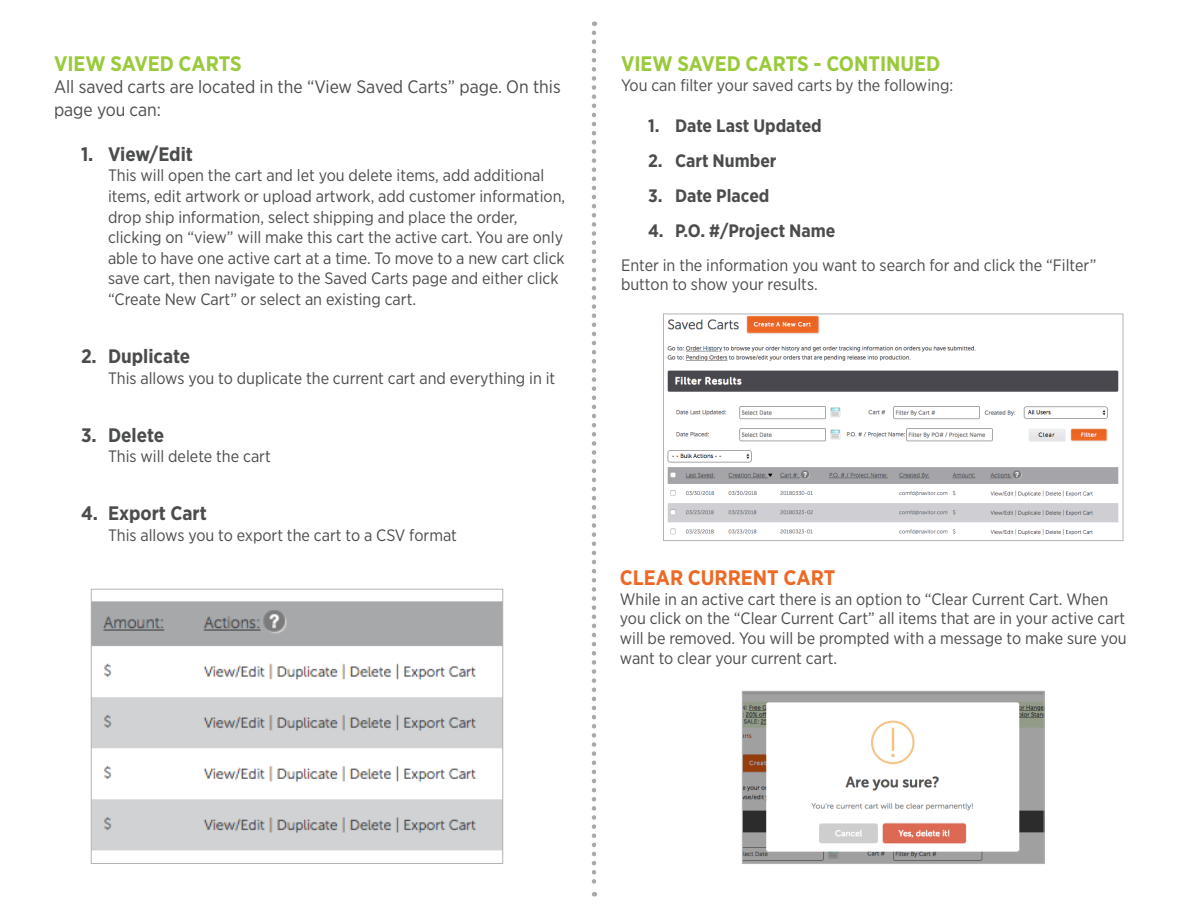
<style>
.page{position:relative;width:1188px;height:918px;background:#fff}
.page>*{position:absolute;margin:0;border:0;box-sizing:border-box;transform-origin:0 0}
.t1{font:700 21px "Gotham Narrow";color:#99ca3b}
.t2{font:700 21px "Gotham Narrow";color:#ec6a25}
.t3{font:700 19.5px "Gotham Narrow";color:#4b4c4d}
.t4{font:18px/22.5px "Gotham Narrow";color:#4b4c4d}
.t5{font:700 18px "Gotham Narrow";color:#4b4c4d}
.t6{font:16.5px/20.7px "Gotham Narrow";color:#4b4c4d}
</style>
<div class="page">
<svg style="left:592px;top:33px;width:4px;height:863px"></svg>
<img style="left:93px;top:601px;width:408px;height:250px">
<div style="left:91px;top:589px;width:412px;height:275px;border:1px solid #b2b3b7"></div>
<img style="left:667px;top:315px;width:452px;height:220px">
<div style="left:663px;top:313px;width:460px;height:228px;border:1px solid #b2b3b7"></div>
<img style="left:744px;top:693px;width:299px;height:169px">
<div style="left:742px;top:691px;width:303px;height:173px;border:1px solid #b2b3b7"></div>
<p class="t1" style="left:54px;top:50px;width:189px">VIEW SAVED CARTS</p>
<p class="t4" style="left:54px;top:75px;width:508px">All saved carts are located in the “View Saved Carts” page. On this page you can:</p>
<p class="t3" style="left:81px;top:141px;width:113px">1. View/Edit</p>
<p class="t6" style="left:108px;top:165px;width:459px">This will open the cart and let you delete items, add additional items, edit artwork or upload artwork, add customer information, drop ship information, select shipping and place the order, clicking on “view” will make this cart the active cart. You are only able to have one active cart at a time. To move to a new cart click save cart, then navigate to the Saved Carts page and either click “Create New Cart” or select an existing cart.</p>
<p class="t3" style="left:81px;top:344px;width:111px">2. Duplicate</p>
<p class="t6" style="left:108px;top:367px;width:449px">This allows you to duplicate the current cart and everything in it</p>
<p class="t3" style="left:81px;top:422px;width:85px">3. Delete</p>
<p class="t6" style="left:108px;top:446px;width:164px">This will delete the cart</p>
<p class="t3" style="left:81px;top:501px;width:127px">4. Export Cart</p>
<p class="t6" style="left:108px;top:525px;width:350px">This allows you to export the cart to a CSV format</p>
<p class="t1" style="left:621px;top:50px;width:321px">VIEW SAVED CARTS - CONTINUED</p>
<p class="t6" style="left:621px;top:74px;width:334px">You can filter your saved carts by the following:</p>
<p class="t5" style="left:648px;top:114px;width:175px">1. Date Last Updated</p>
<p class="t5" style="left:648px;top:149px;width:130px">2. Cart Number</p>
<p class="t5" style="left:648px;top:184px;width:123px">3. Date Placed</p>
<p class="t5" style="left:648px;top:219px;width:189px">4. P.O. #/Project Name</p>
<p class="t6" style="left:621px;top:255px;width:477px;line-height:19.8px">Enter in the information you want to search for and click the “Filter” button to show your results.</p>
<p class="t2" style="left:620px;top:564px;width:217px">CLEAR CURRENT CART</p>
<p class="t6" style="left:620px;top:589px;width:508px;line-height:19.8px">While in an active cart there is an option to “Clear Current Cart. When you click on the “Clear Current Cart” all items that are in your active cart will be removed. You will be prompted with a message to make sure you want to clear your current cart.</p>
</div>
